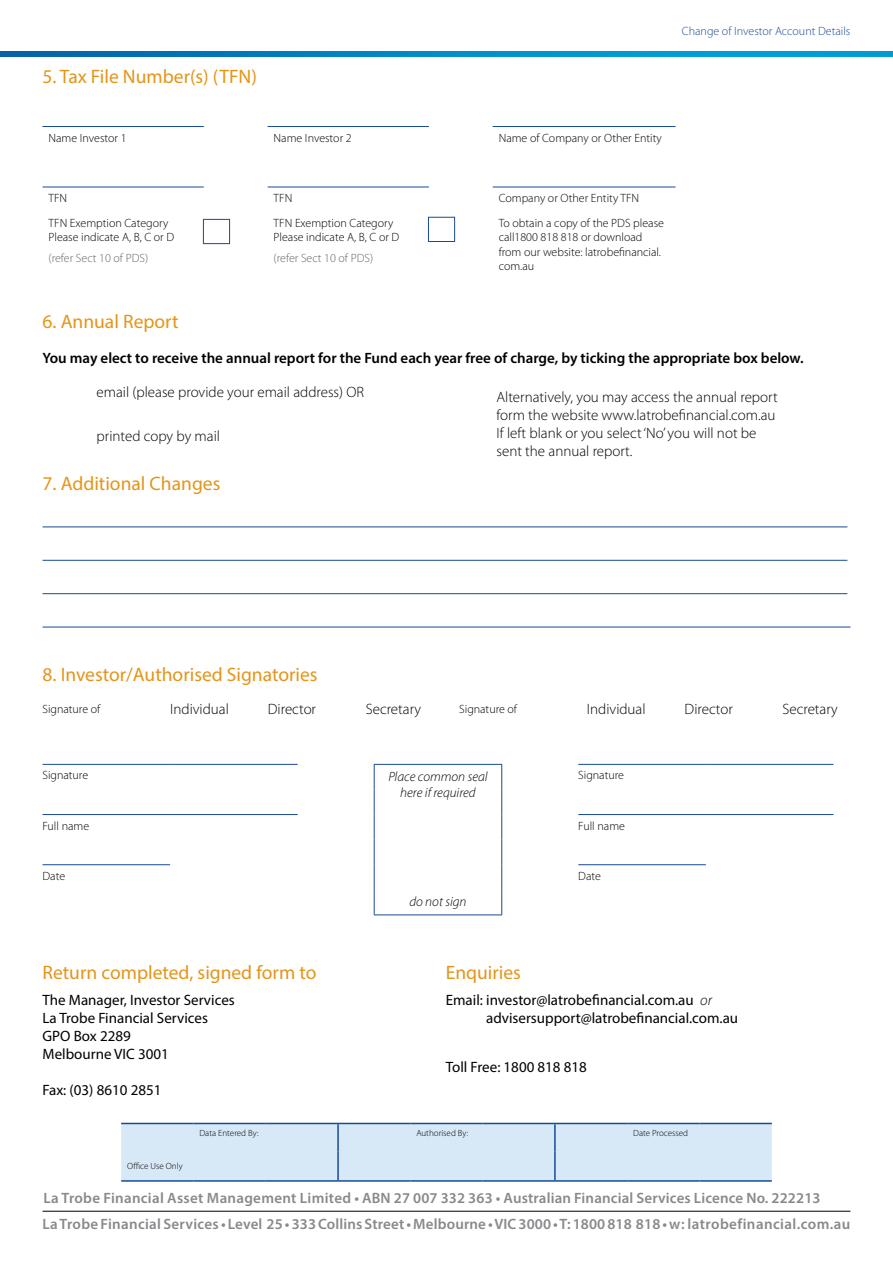
<style>
.page{position:relative;width:893px;height:1263px;background:#fff}
.page>*{position:absolute;margin:0;border:0;box-sizing:border-box;transform-origin:0 0}
.t1{font:19.5px "Myriad Pro";color:#e49518}
.t2{font:300 15px/18px "Myriad Pro";color:#000}
.t3{font:600 15px "Myriad Pro";letter-spacing:.01em;color:#87898c}
.t4{font:15px/18px "Myriad Pro";color:#000}
.t5{font:600 15px "Myriad Pro";color:#000}
.t6{font:italic 300 13.5px/16.2px "Myriad Pro";color:#000;text-align:center}
.t7{font:300 12px/14.4px "Myriad Pro";color:#000}
.t8{font:300 12px "Myriad Pro";color:#636466}
.t9{font:300 12px "Myriad Pro";color:#174a97}
.t10{font:300 9px "Myriad Pro";color:#000}
.s1{font-weight:300;font-style:italic}
</style>
<div class="page">
<hr style="left:43px;top:1211px;width:807px;height:1px;background:#000">
<img style="left:0;top:51px;width:893px;height:6px">
<hr style="left:43px;top:526px;width:804px;height:1px;background:#174a97">
<hr style="left:43px;top:560px;width:804px;height:1px;background:#174a97">
<hr style="left:43px;top:593px;width:804px;height:1px;background:#174a97">
<hr style="left:43px;top:627px;width:807px;height:1px;background:#174a97">
<hr style="left:43px;top:126px;width:161px;height:1px;background:#174a97">
<hr style="left:268px;top:126px;width:161px;height:1px;background:#174a97">
<hr style="left:493px;top:126px;width:182px;height:1px;background:#174a97">
<hr style="left:43px;top:187px;width:161px;height:1px;background:#174a97">
<hr style="left:268px;top:187px;width:161px;height:1px;background:#174a97">
<hr style="left:493px;top:187px;width:182px;height:1px;background:#174a97">
<hr style="left:43px;top:764px;width:127px;height:1px;background:#174a97">
<hr style="left:170px;top:764px;width:128px;height:1px;background:#174a97">
<hr style="left:578px;top:764px;width:128px;height:1px;background:#174a97">
<hr style="left:706px;top:764px;width:127px;height:1px;background:#174a97">
<hr style="left:374px;top:914px;width:128px;height:1px;background:#174a97">
<hr style="left:43px;top:814px;width:127px;height:1px;background:#174a97">
<hr style="left:170px;top:814px;width:128px;height:1px;background:#174a97">
<hr style="left:578px;top:814px;width:128px;height:1px;background:#174a97">
<hr style="left:706px;top:814px;width:127px;height:1px;background:#174a97">
<hr style="left:43px;top:864px;width:127px;height:1px;background:#174a97">
<hr style="left:578px;top:864px;width:128px;height:1px;background:#174a97">
<hr style="left:374px;top:764px;width:128px;height:1px;background:#174a97">
<svg style="left:374px;top:765px;width:1px;height:149px"></svg>
<svg style="left:501px;top:765px;width:1px;height:149px"></svg>
<hr style="left:121px;top:1180px;width:72px;height:2px;background:#174a97">
<hr style="left:193px;top:1180px;width:73px;height:2px;background:#174a97">
<hr style="left:266px;top:1180px;width:72px;height:2px;background:#174a97">
<hr style="left:338px;top:1180px;width:72px;height:2px;background:#174a97">
<hr style="left:410px;top:1180px;width:73px;height:2px;background:#174a97">
<hr style="left:483px;top:1180px;width:72px;height:2px;background:#174a97">
<hr style="left:555px;top:1180px;width:72px;height:2px;background:#174a97">
<hr style="left:627px;top:1180px;width:72px;height:2px;background:#174a97">
<hr style="left:699px;top:1180px;width:73px;height:2px;background:#174a97">
<div style="left:121px;top:1123px;width:651px;height:58px;background:#d7e8f7"></div>
<hr style="left:554px;top:1156px;width:2px;height:24px;background:#174a97">
<div style="left:203px;top:219px;width:27px;height:25px;border:1px solid #174a97"></div>
<div style="left:428px;top:217px;width:27px;height:25px;border:1px solid #174a97"></div>
<h1 class="t1" style="left:43px;top:64px;width:216px">5. Tax File Number(s) (TFN)</h1>
<p class="t7" style="left:49px;top:130px;width:80px">Name Investor 1</p>
<p class="t7" style="left:274px;top:130px;width:80px">Name Investor 2</p>
<p class="t7" style="left:499px;top:130px;width:165px">Name of Company or Other Entity</p>
<p class="t9" style="left:682px;top:24px;width:170px">Change of Investor Account Details</p>
<p class="t7" style="left:49px;top:191px;width:20px">TFN</p>
<p class="t7" style="left:274px;top:191px;width:20px">TFN</p>
<p class="t7" style="left:499px;top:191px;width:142px">Company or Other Entity TFN</p>
<p class="t7" style="left:49px;top:216px;width:127px">TFN Exemption Category<br>Please indicate A, B, C or D</p>
<p class="t7" style="left:274px;top:216px;width:127px">TFN Exemption Category<br>Please indicate A, B, C or D</p>
<p class="t7" style="left:499px;top:216px;width:167px">To obtain a copy of the PDS please call1800 818 818 or download from our website: latrobefinancial. com.au</p>
<p class="t8" style="left:49px;top:251px;width:101px">(refer Sect 10 of PDS)</p>
<p class="t8" style="left:274px;top:251px;width:101px">(refer Sect 10 of PDS)</p>
<h1 class="t1" style="left:43px;top:309px;width:138px">6. Annual Report</h1>
<p class="t5" style="left:43px;top:348px;width:763px">You may elect to receive the annual report for the Fund each year free of charge, by ticking the appropriate box below.</p>
<p class="t2" style="left:97px;top:383px;width:269px">email (please provide your email address) OR</p>
<p class="t2" style="left:97px;top:426px;width:125px">printed copy by mail</p>
<h1 class="t1" style="left:43px;top:471px;width:179px">7. Additional Changes</h1>
<p class="t2" style="left:496px;top:388px;width:283px">Alternatively, you may access the annual report form the website www.latrobefinancial.com.au If left blank or you select ‘No’ you will not be sent the annual report.</p>
<h1 class="t1" style="left:43px;top:663px;width:277px">8. Investor/Authorised Signatories</h1>
<p class="t7" style="left:43px;top:701px;width:59px">Signature of</p>
<p class="t2" style="left:170px;top:700px;width:60px">Individual</p>
<p class="t2" style="left:268px;top:700px;width:50px">Director</p>
<p class="t2" style="left:366px;top:700px;width:57px">Secretary</p>
<p class="t7" style="left:459px;top:701px;width:59px">Signature of</p>
<p class="t2" style="left:587px;top:700px;width:60px">Individual</p>
<p class="t2" style="left:685px;top:700px;width:50px">Director</p>
<p class="t2" style="left:782px;top:700px;width:57px">Secretary</p>
<p class="t7" style="left:43px;top:768px;width:47px">Signature</p>
<p class="t6" style="left:388px;top:768px;width:101px">Place common seal here if required</p>
<p class="t7" style="left:578px;top:768px;width:47px">Signature</p>
<p class="t7" style="left:43px;top:818px;width:48px">Full name</p>
<p class="t7" style="left:578px;top:818px;width:48px">Full name</p>
<p class="t7" style="left:43px;top:868px;width:24px">Date</p>
<p class="t7" style="left:578px;top:868px;width:24px">Date</p>
<p class="t6" style="left:409px;top:893px;width:59px">do not sign</p>
<h1 class="t1" style="left:43px;top:960px;width:275px">Return completed, signed form to</h1>
<h1 class="t1" style="left:446px;top:960px;width:77px">Enquiries</h1>
<p class="t4" style="left:43px;top:991px;width:194px">The Manager, Investor Services<br>La Trobe Financial Services<br>GPO Box 2289<br>Melbourne VIC 3001</p>
<p class="t4" style="left:43px;top:1081px;width:120px">Fax: (03) 8610 2851</p>
<p class="t4" style="left:486px;top:991px;width:253px;text-indent:-40px">Email: investor@latrobefinancial.com.au <span class="s1">or </span>advisersupport@latrobefinancial.com.au</p>
<p class="t4" style="left:446px;top:1057px;width:143px">Toll Free: 1800 818 818</p>
<p class="t10" style="left:127px;top:1160px;width:57px">Office Use Only</p>
<p class="t10" style="left:199px;top:1128px;width:61px">Data Entered By:</p>
<p class="t10" style="left:416px;top:1128px;width:54px">Authorised By:</p>
<p class="t10" style="left:633px;top:1128px;width:56px">Date Processed</p>
<p class="t3" style="left:43px;top:1188px;width:779px">La Trobe Financial Asset Management Limited • ABN 27 007 332 363 • Australian Financial Services Licence No. 222213</p>
<p class="t3" style="left:43px;top:1215px;width:809px">La Trobe Financial Services • Level 25 • 333 Collins Street • Melbourne • VIC 3000 • T: 1800 818 818 • w: latrobefinancial.com.au</p>
</div>
